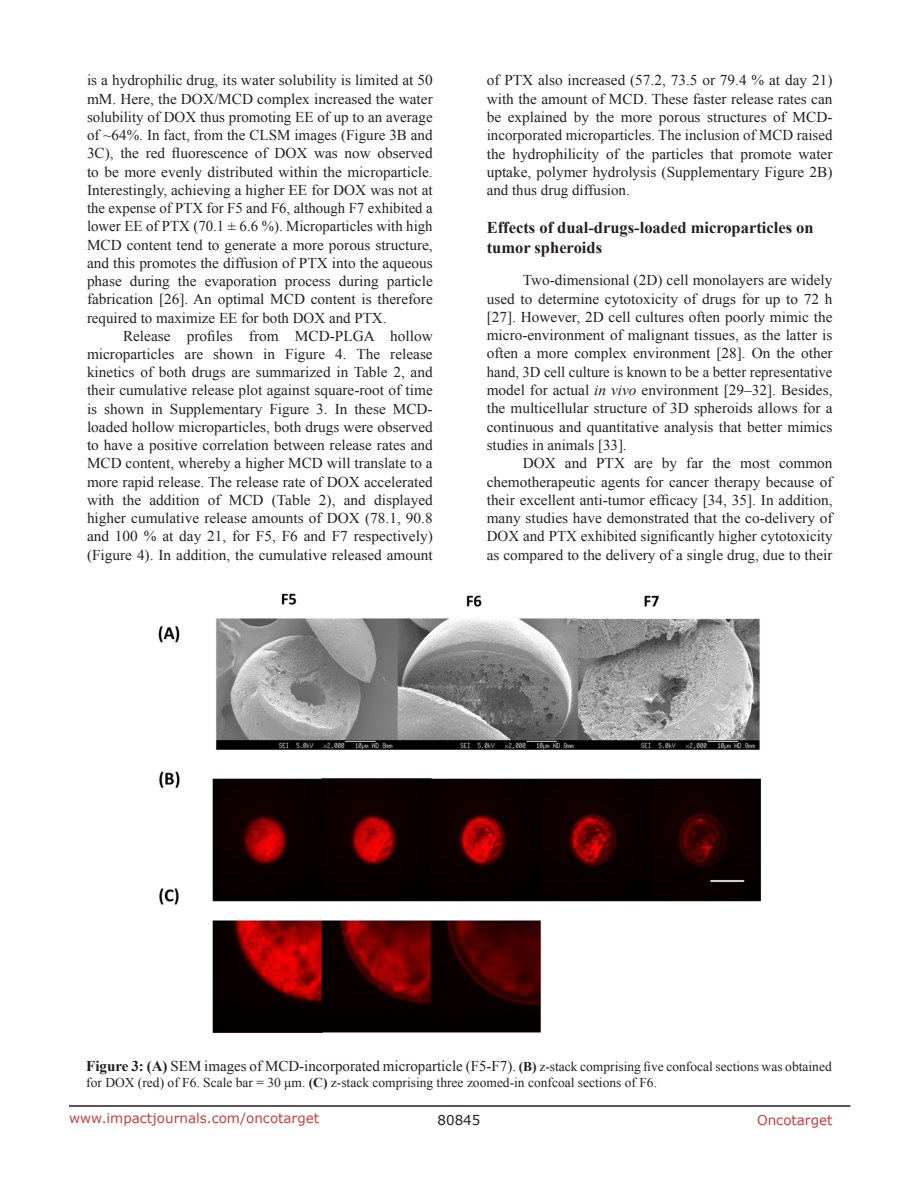
<style>
.page{position:relative;width:918px;height:1188px;background:#fff}
.page>*{position:absolute;margin:0;border:0;box-sizing:border-box;transform-origin:0 0}
.SubHeading{font:700 16.5px/20.1px "Times New Roman";color:#231f20}
.BodyText{font:15px/18.3px "Times New Roman";color:#231f20;text-align:justify}
.figuretext{font:15px "Times New Roman";color:#231f20}
.figuretext-2{font:13.5px "Times New Roman";color:#231f20}
.t1{font:13.5px "Verdana";color:#c24141}
.t2{font:13.5px "Verdana";color:#231f20}
.s1{font-style:italic}
.s2{font-weight:700}
.s3{font-weight:700;font-size:13.5px}
.s4{font-size:13.5px}
</style>
<div class="page">
<hr style="left:69px;top:1105px;width:781px;height:2px;background:#231f20">
<img style="left:158px;top:593px;width:604px;height:441px">
<p class="BodyText" style="left:87px;top:71px;width:347px">is a hydrophilic drug, its water solubility is limited at 50 mM. Here, the DOX/MCD complex increased the water solubility of DOX thus promoting EE of up to an average of ~64%. In fact, from the CLSM images (Figure 3B and 3C), the red fluorescence of DOX was now observed to be more evenly distributed within the microparticle.<br>Interestingly, achieving a higher EE for DOX was not at the expense of PTX for F5 and F6, although F7 exhibited a lower EE of PTX (70.1 ± 6.6 %). Microparticles with high MCD content tend to generate a more porous structure, and this promotes the diffusion of PTX into the aqueous phase during the evaporation process during particle fabrication [26]. An optimal MCD content is therefore required to maximize EE for both DOX and PTX.</p>
<p class="BodyText" style="left:87px;top:326px;width:347px;text-indent:36px">Release profiles from MCD-PLGA hollow microparticles are shown in Figure 4. The release kinetics of both drugs are summarized in Table 2, and their cumulative release plot against square-root of time is shown in Supplementary Figure 3. In these MCD&shy;loaded hollow microparticles, both drugs were observed to have a positive correlation between release rates and MCD content, whereby a higher MCD will translate to a more rapid release. The release rate of DOX accelerated with the addition of MCD (Table 2), and displayed higher cumulative release amounts of DOX (78.1, 90.8 and 100 % at day 21, for F5, F6 and F7 respectively) (Figure 4). In addition, the cumulative released amount</p>
<p class="BodyText" style="left:487px;top:71px;width:347px">of PTX also increased (57.2, 73.5 or 79.4 % at day 21) with the amount of MCD. These faster release rates can be explained by the more porous structures of MCD&shy;incorporated microparticles. The inclusion of MCD raised the hydrophilicity of the particles that promote water uptake, polymer hydrolysis (Supplementary Figure 2B) and thus drug diffusion.</p>
<p class="SubHeading" style="left:487px;top:217px;width:328px">Effects of dual-drugs-loaded microparticles on tumor spheroids</p>
<p class="BodyText" style="left:487px;top:271px;width:347px;text-indent:36px">Two-dimensional (2D) cell monolayers are widely used to determine cytotoxicity of drugs for up to 72 h [27]. However, 2D cell cultures often poorly mimic the micro-environment of malignant tissues, as the latter is often a more complex environment [28]. On the other hand, 3D cell culture is known to be a better representative model for actual <span class="s1">in vivo</span> environment [29–32]. Besides, the multicellular structure of 3D spheroids allows for a continuous and quantitative analysis that better mimics studies in animals [33].</p>
<p class="BodyText" style="left:487px;top:454px;width:347px;text-indent:36px">DOX and PTX are by far the most common chemotherapeutic agents for cancer therapy because of their excellent anti-tumor efficacy [34, 35]. In addition, many studies have demonstrated that the co-delivery of DOX and PTX exhibited significantly higher cytotoxicity as compared to the delivery of a single drug, due to their</p>
<p class="figuretext" style="left:86px;top:1056px;width:747px"><span class="s2">Figure 3: (A)</span> SEM images of MCD-incorporated microparticle (F5-F7). <span class="s3">(B)</span> <span class="s4">z-stack comprising five confocal sections was obtained</span></p>
<p class="figuretext-2" style="left:86px;top:1074px;width:572px">for DOX (red) of F6. Scale bar = 30 μm. <span class="s2">(C)</span> z-stack comprising three zoomed-in confcoal sections of F6.</p>
<p class="t1" style="left:69px;top:1109px;width:252px">www.impactjournals.com/oncotarget</p>
<p class="t2" style="left:438px;top:1111px;width:44px">80845</p>
<p class="t1" style="left:757px;top:1111px;width:77px">Oncotarget</p>
</div>
